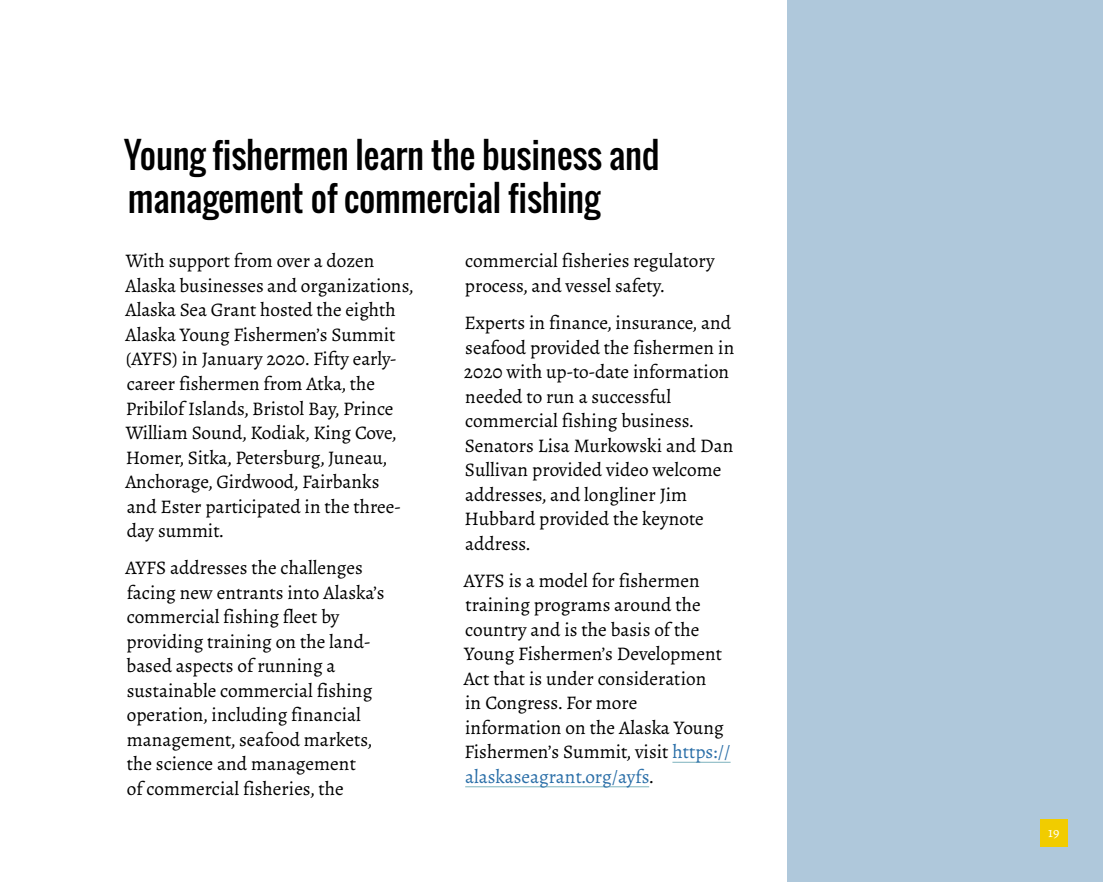
<style>
.page{position:relative;width:1103px;height:882px;background:#fff}
.page>*{position:absolute;margin:0;border:0;box-sizing:border-box;transform-origin:0 0}
.t1{font:35px/43.8px "Oswald";letter-spacing:-.005em;color:#000}
.t2{font:19.25px/24.5px "Alegreyaht Pro";color:#000}
.t3{font:14px "Alegreyaht Pro";color:#fff}
.s1{color:#2b6fa8}
</style>
<div class="page">
<div style="left:788px;top:0;width:314px;height:882px;background:#afc8db"></div>
<div style="left:1040px;top:819px;width:27px;height:28px;background:#f1cc00"></div>
<hr style="left:672px;top:762px;width:58px;height:1px;background:#84b7c1">
<hr style="left:465px;top:786px;width:184px;height:1px;background:#84b7c1">
<h1 class="t1" style="left:124px;top:133px;width:537px">Young fishermen learn the business and management of commercial fishing</h1>
<p class="t2" style="left:125px;top:249px;width:290px">With support from over a dozen<br>Alaska businesses and organizations,<br>Alaska Sea Grant hosted the eighth<br>Alaska Young Fishermen’s Summit (AYFS) in January 2020. Fifty early&shy;career fishermen from Atka, the<br>Pribilof Islands, Bristol Bay, Prince<br>William Sound, Kodiak, King Cove,<br>Homer, Sitka, Petersburg, Juneau,<br>Anchorage, Girdwood, Fairbanks and Ester participated in the three&shy;day summit.</p>
<p class="t2" style="left:125px;top:555px;width:261px">AYFS addresses the challenges facing new entrants into Alaska’s commercial fishing fleet by providing training on the land&shy;based aspects of running a sustainable commercial fishing operation, including financial management, seafood markets, the science and management<br>of commercial fisheries, the</p>
<p class="t2" style="left:465px;top:249px;width:251px">commercial fisheries regulatory process, and vessel safety.</p>
<p class="t2" style="left:464px;top:310px;width:272px">Experts in finance, insurance, and seafood provided the fishermen in<br>2020 with up-to-date information needed to run a successful commercial fishing business.<br>Senators Lisa Murkowski and Dan<br>Sullivan provided video welcome addresses, and longliner Jim<br>Hubbard provided the keynote address.</p>
<p class="t2" style="left:464px;top:568px;width:268px">AYFS is a model for fishermen training programs around the country and is the basis of the<br>Young Fishermen’s Development<br>Act that is under consideration<br>in Congress. For more information on the Alaska Young<br>Fishermen’s Summit, visit <span class="s1">https:// alaskaseagrant.org/ayfs</span>.</p>
<p class="t3" style="left:1048px;top:824px;width:13px">19</p>
</div>
